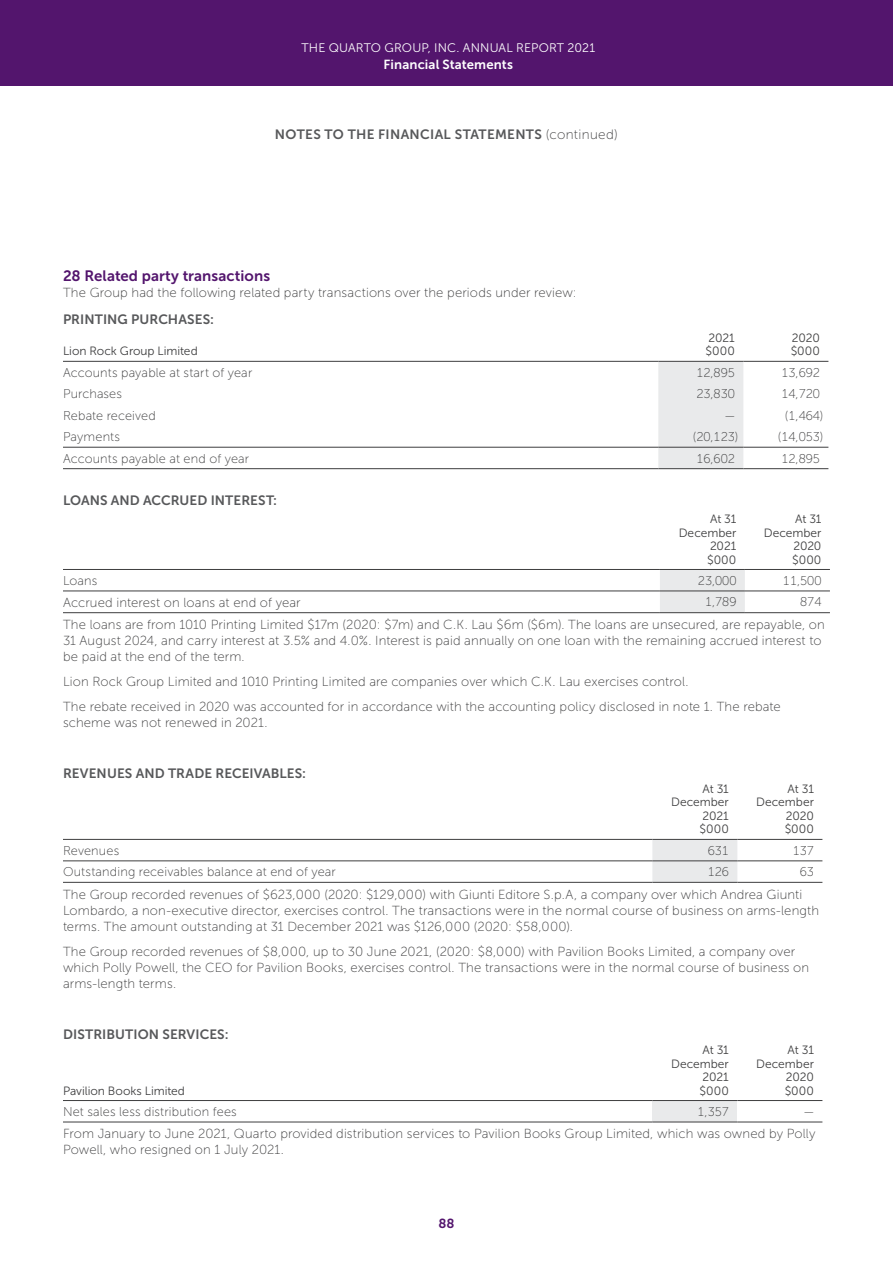
<style>
.page{position:relative;width:893px;height:1263px;background:#fff}
.page>*{position:absolute;margin:0;border:0;box-sizing:border-box;transform-origin:0 0}
.t1{font:15px "Museo Sans 700";letter-spacing:.005em;color:#53156d}
.t2{font:13.5px "Museo Sans 700";letter-spacing:.01em;color:#57585a}
.t3{font:13.2px/16.2px "Museo Sans 100";letter-spacing:.01em;color:#3e3e3f}
.t4{font:13.2px "Museo Sans 700";letter-spacing:.01em;color:#fff}
.t5{font:13.2px "Museo Sans 700";color:#53156d}
.t6{font:12.75px "Museo Sans 100";letter-spacing:.005em;color:#3e3e3f}
.t7{font:12.3px "Museo Sans 300";letter-spacing:.01em;color:#fff}
.t8{font:12px/13.5px "Museo Sans 300";color:#3e3e3f;text-align:right}
.s1{font-family:"Museo Sans 100";color:#3e3e3f}
</style>
<div class="page">
<div style="left:0;top:0;width:893px;height:86px;background:#53156d"></div>
<div style="left:658px;top:362px;width:85px;height:106px;background:#e9eaeb"></div>
<hr style="left:63px;top:361px;width:595px;height:1px;background:#3e3e3f">
<hr style="left:658px;top:361px;width:85px;height:1px;background:#3e3e3f">
<hr style="left:743px;top:361px;width:85px;height:1px;background:#3e3e3f">
<hr style="left:63px;top:447px;width:595px;height:1px;background:#3e3e3f">
<hr style="left:658px;top:447px;width:85px;height:1px;background:#3e3e3f">
<hr style="left:743px;top:447px;width:85px;height:1px;background:#3e3e3f">
<hr style="left:63px;top:468px;width:595px;height:1px;background:#3e3e3f">
<hr style="left:658px;top:468px;width:85px;height:1px;background:#3e3e3f">
<hr style="left:743px;top:468px;width:85px;height:1px;background:#3e3e3f">
<div style="left:660px;top:570px;width:85px;height:42px;background:#e9eaeb"></div>
<hr style="left:63px;top:569px;width:597px;height:1px;background:#3e3e3f">
<hr style="left:660px;top:569px;width:85px;height:1px;background:#3e3e3f">
<hr style="left:745px;top:569px;width:85px;height:1px;background:#3e3e3f">
<hr style="left:63px;top:591px;width:597px;height:1px;background:#3e3e3f">
<hr style="left:660px;top:591px;width:85px;height:1px;background:#3e3e3f">
<hr style="left:745px;top:591px;width:85px;height:1px;background:#3e3e3f">
<hr style="left:63px;top:612px;width:597px;height:1px;background:#3e3e3f">
<hr style="left:660px;top:612px;width:85px;height:1px;background:#3e3e3f">
<hr style="left:745px;top:612px;width:85px;height:1px;background:#3e3e3f">
<div style="left:652px;top:840px;width:85px;height:42px;background:#e9eaeb"></div>
<hr style="left:63px;top:839px;width:589px;height:1px;background:#3e3e3f">
<hr style="left:652px;top:839px;width:85px;height:1px;background:#3e3e3f">
<hr style="left:737px;top:839px;width:85px;height:1px;background:#3e3e3f">
<hr style="left:63px;top:861px;width:589px;height:1px;background:#3e3e3f">
<hr style="left:652px;top:861px;width:85px;height:1px;background:#3e3e3f">
<hr style="left:737px;top:861px;width:85px;height:1px;background:#3e3e3f">
<hr style="left:63px;top:882px;width:589px;height:1px;background:#3e3e3f">
<hr style="left:652px;top:882px;width:85px;height:1px;background:#3e3e3f">
<hr style="left:737px;top:882px;width:85px;height:1px;background:#3e3e3f">
<div style="left:652px;top:1100px;width:85px;height:22px;background:#e9eaeb"></div>
<hr style="left:63px;top:1100px;width:589px;height:1px;background:#3e3e3f">
<hr style="left:652px;top:1100px;width:85px;height:1px;background:#3e3e3f">
<hr style="left:737px;top:1100px;width:85px;height:1px;background:#3e3e3f">
<hr style="left:63px;top:1122px;width:589px;height:1px;background:#3e3e3f">
<hr style="left:652px;top:1122px;width:85px;height:1px;background:#3e3e3f">
<hr style="left:737px;top:1122px;width:85px;height:1px;background:#3e3e3f">
<p class="t7" style="left:301px;top:41px;width:295px">THE QUARTO GROUP, INC. ANNUAL REPORT 2021</p>
<p class="t4" style="left:384px;top:57px;width:131px">Financial Statements</p>
<p class="t2" style="left:275px;top:127px;width:344px">NOTES TO THE FINANCIAL STATEMENTS <span class="s1">(continued)</span></p>
<p class="t1" style="left:63px;top:268px;width:209px">28 Related party transactions</p>
<p class="t3" style="left:63px;top:285px;width:515px">The Group had the following related party transactions over the periods under review:</p>
<p class="t2" style="left:63px;top:312px;width:153px">PRINTING PURCHASES:</p>
<p class="t8" style="left:63px;top:345px;width:136px">Lion Rock Group Limited</p>
<p class="t8" style="left:706px;top:331px;width:31px;text-align:left">2021 $000</p>
<p class="t8" style="left:791px;top:331px;width:31px;text-align:left">2020 $000</p>
<p class="t6" style="left:63px;top:366px;width:191px">Accounts payable at start of year</p>
<p class="t6" style="left:696px;top:366px;width:40px">12,895</p>
<p class="t6" style="left:781px;top:366px;width:40px">13,692</p>
<p class="t6" style="left:63px;top:387px;width:61px">Purchases</p>
<p class="t6" style="left:696px;top:387px;width:40px">23,830</p>
<p class="t6" style="left:781px;top:387px;width:40px">14,720</p>
<p class="t6" style="left:63px;top:409px;width:94px">Rebate received</p>
<p class="t6" style="left:725px;top:409px;width:11px">—</p>
<p class="t6" style="left:785px;top:409px;width:40px">(1,464)</p>
<p class="t6" style="left:63px;top:430px;width:59px">Payments</p>
<p class="t6" style="left:693px;top:430px;width:47px">(20,123)</p>
<p class="t6" style="left:778px;top:430px;width:47px">(14,053)</p>
<p class="t6" style="left:63px;top:452px;width:188px">Accounts payable at end of year</p>
<p class="t6" style="left:696px;top:452px;width:40px">16,602</p>
<p class="t6" style="left:781px;top:452px;width:40px">12,895</p>
<p class="t2" style="left:63px;top:493px;width:216px">LOANS AND ACCRUED INTEREST:</p>
<p class="t8" style="left:679px;top:512px;width:59px">At 31<br>December<br>2021 $000</p>
<p class="t8" style="left:764px;top:512px;width:59px">At 31<br>December<br>2020 $000</p>
<p class="t6" style="left:63px;top:574px;width:36px">Loans</p>
<p class="t6" style="left:698px;top:574px;width:40px">23,000</p>
<p class="t6" style="left:783px;top:574px;width:40px">11,500</p>
<p class="t3" style="left:63px;top:594px;width:239px">Accrued interest on loans at end of year</p>
<p class="t6" style="left:705px;top:595px;width:33px">1,789</p>
<p class="t6" style="left:800px;top:595px;width:23px">874</p>
<p class="t3" style="left:63px;top:617px;width:763px">The loans are from 1010 Printing Limited $17m (2020: $7m) and C.K. Lau $6m ($6m). The loans are unsecured, are repayable, on<br>31 August 2024, and carry interest at 3.5% and 4.0%. Interest is paid annually on one loan with the remaining accrued interest to be paid at the end of the term.</p>
<p class="t3" style="left:63px;top:669px;width:719px;line-height:24.6px">Lion Rock Group Limited and 1010 Printing Limited are companies over which C.K. Lau exercises control.<br>The rebate received in 2020 was accounted for in accordance with the accounting policy disclosed in note 1. The rebate</p>
<p class="t3" style="left:63px;top:714px;width:206px">scheme was not renewed in 2021.</p>
<p class="t2" style="left:63px;top:766px;width:245px">REVENUES AND TRADE RECEIVABLES:</p>
<p class="t8" style="left:671px;top:782px;width:59px">At 31<br>December<br>2021 $000</p>
<p class="t8" style="left:756px;top:782px;width:59px">At 31<br>December<br>2020 $000</p>
<p class="t6" style="left:63px;top:844px;width:58px">Revenues</p>
<p class="t6" style="left:708px;top:844px;width:23px">631</p>
<p class="t6" style="left:793px;top:844px;width:23px">137</p>
<p class="t6" style="left:63px;top:865px;width:274px">Outstanding receivables balance at end of year</p>
<p class="t6" style="left:708px;top:865px;width:23px">126</p>
<p class="t6" style="left:800px;top:865px;width:16px">63</p>
<p class="t3" style="left:63px;top:886px;width:758px">The Group recorded revenues of $623,000 (2020: $129,000) with Giunti Editore S.p.A, a company over which Andrea Giunti<br>Lombardo, a non-executive director, exercises control. The transactions were in the normal course of business on arms-length terms. The amount outstanding at 31 December 2021 was $126,000 (2020: $58,000).</p>
<p class="t3" style="left:63px;top:943px;width:748px">The Group recorded revenues of $8,000, up to 30 June 2021, (2020: $8,000) with Pavilion Books Limited, a company over which Polly Powell, the CEO for Pavilion Books, exercises control. The transactions were in the normal course of business on arms-length terms.</p>
<p class="t2" style="left:63px;top:1027px;width:167px">DISTRIBUTION SERVICES:</p>
<p class="t8" style="left:63px;top:1084px;width:123px">Pavilion Books Limited</p>
<p class="t8" style="left:671px;top:1043px;width:59px">At 31<br>December<br>2021 $000</p>
<p class="t8" style="left:756px;top:1043px;width:59px">At 31<br>December<br>2020 $000</p>
<p class="t6" style="left:63px;top:1105px;width:175px">Net sales less distribution fees</p>
<p class="t6" style="left:697px;top:1105px;width:33px">1,357</p>
<p class="t6" style="left:804px;top:1105px;width:11px">—</p>
<p class="t3" style="left:63px;top:1126px;width:754px">From January to June 2021, Quarto provided distribution services to Pavilion Books Group Limited, which was owned by Polly<br>Powell, who resigned on 1 July 2021.</p>
<p class="t5" style="left:438px;top:1216px;width:18px">88</p>
</div>
